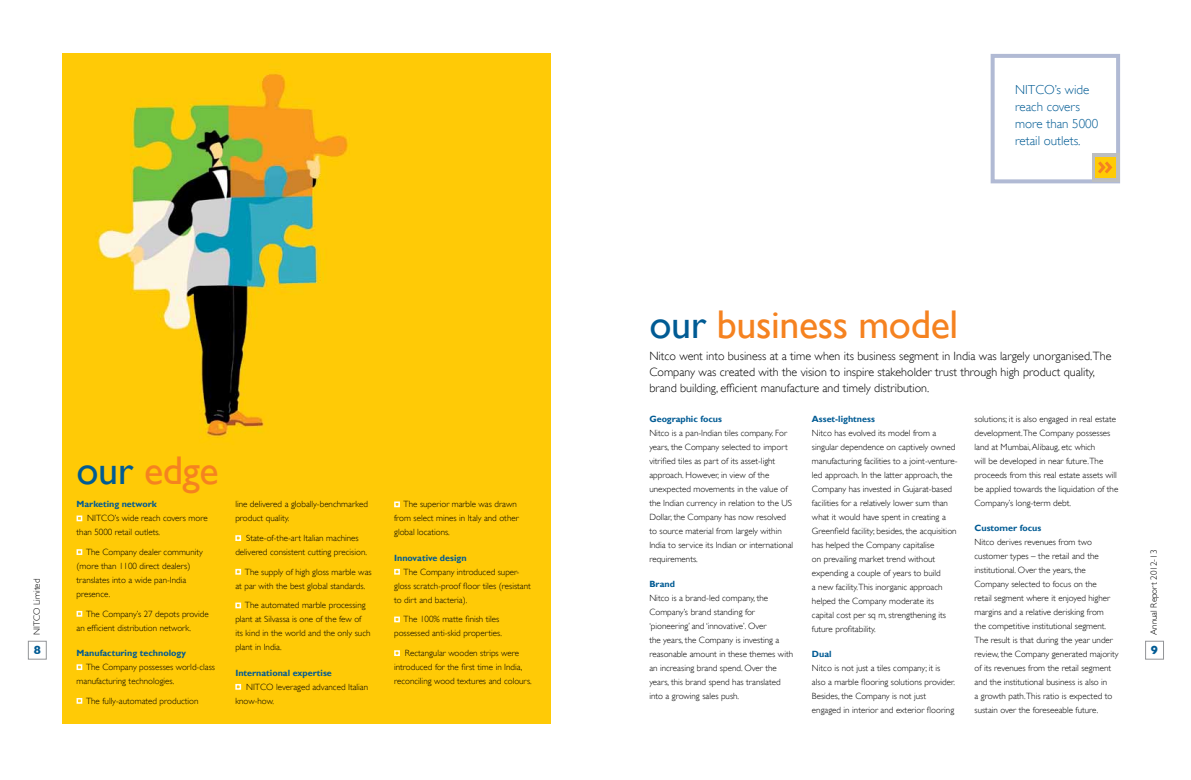
<style>
.page{position:relative;width:1191px;height:780px;background:#fff}
.page>*{position:absolute;margin:0;border:0;box-sizing:border-box;transform-origin:0 0}
.t1{font:40px "Gill Sans";letter-spacing:-.01em;color:#f58220}
.t2{font:300 13px/17px "Gill Sans";color:#005b94}
.t3{font:300 12px/16px "Gill Sans";color:#000}
.t4{font:700 12px "Gill Sans";color:#005b94}
.t5{font:300 9px/14px "Gill Sans";color:#000}
.t6{font:700 9px "Gill Sans";color:#005b94}
.s1{color:#005b94}
</style>
<div class="page">
<img style="left:62px;top:54px;width:488px;height:669px">
<svg style="left:77px;top:515px;width:5px;height:6px"></svg>
<svg style="left:77px;top:549px;width:5px;height:6px"></svg>
<svg style="left:77px;top:611px;width:5px;height:5px"></svg>
<svg style="left:77px;top:664px;width:5px;height:6px"></svg>
<svg style="left:77px;top:698px;width:5px;height:5px"></svg>
<svg style="left:235px;top:535px;width:6px;height:6px"></svg>
<svg style="left:235px;top:569px;width:6px;height:5px"></svg>
<svg style="left:235px;top:602px;width:6px;height:6px"></svg>
<svg style="left:235px;top:684px;width:6px;height:5px"></svg>
<svg style="left:394px;top:501px;width:6px;height:6px"></svg>
<svg style="left:394px;top:569px;width:6px;height:5px"></svg>
<svg style="left:394px;top:616px;width:6px;height:6px"></svg>
<svg style="left:394px;top:650px;width:6px;height:6px"></svg>
<div style="left:990px;top:54px;width:130px;height:129px;border:4px solid #b1bad4"></div>
<div style="left:1092px;top:153px;width:28px;height:28px;background:#bcbec0"></div>
<div style="left:1095px;top:157px;width:21px;height:20px;background:#ffcb05"></div>
<svg style="left:1098px;top:161px;width:15px;height:13px"></svg>
<div style="left:28px;top:641px;width:19px;height:18px;border:1px solid #939598"></div>
<div style="left:1145px;top:641px;width:18px;height:18px;border:1px solid #939598"></div>
<h2 class="t2" style="left:1015px;top:81px;width:85px">NITCO’s wide reach covers more than 5000 retail outlets.</h2>
<h1 class="t1" style="left:649px;top:301px;width:310px"><span class="s1">our</span> business model</h1>
<p class="t3" style="left:649px;top:347px;width:463px">Nitco went into business at a time when its business segment in India was largely unorganised.The<br>Company was created with the vision to inspire stakeholder trust through high product quality, brand building, efficient manufacture and timely distribution.</p>
<p class="t6" style="left:649px;top:413px;width:74px">Geographic focus</p>
<p class="t5" style="left:649px;top:425px;width:145px">Nitco is a pan-Indian tiles company. For years, the Company selected to import vitrified tiles as part of its asset-light approach. However, in view of the unexpected movements in the value of the Indian currency in relation to the US Dollar, the Company has now resolved to source material from largely within India to service its Indian or international requirements.</p>
<p class="t6" style="left:649px;top:578px;width:27px">Brand</p>
<p class="t5" style="left:649px;top:591px;width:145px">Nitco is a brand-led company, the Company’s brand standing for ‘pioneering’ and ‘innovative’. Over<br>the years, the Company is investing a reasonable amount in these themes with an increasing brand spend. Over the years, this brand spend has translated into a growing sales push.</p>
<p class="t6" style="left:812px;top:413px;width:64px">Asset-lightness</p>
<p class="t5" style="left:812px;top:426px;width:147px">Nitco has evolved its model from a singular dependence on captively owned manufacturing facilities to a joint-venture&shy;led approach. In the latter approach, the Company has invested in Gujarat-based facilities for a relatively lower sum than what it would have spent in creating a Greenfield facility; besides, the acquisition has helped the Company capitalise<br>on prevailing market trend without expending a couple of years to build<br>a new facility.This inorganic approach helped the Company moderate its capital cost per sq m, strengthening its future profitability.</p>
<p class="t6" style="left:812px;top:649px;width:21px">Dual</p>
<p class="t5" style="left:812px;top:661px;width:144px">Nitco is not just a tiles company; it is also a marble flooring solutions provider.<br>Besides, the Company is not just engaged in interior and exterior flooring</p>
<p class="t5" style="left:974px;top:412px;width:145px">solutions; it is also engaged in real estate development.The Company possesses land at Mumbai, Alibaug, etc which<br>will be developed in near future.The proceeds from this real estate assets will be applied towards the liquidation of the Company’s long-term debt.</p>
<p class="t6" style="left:974px;top:523px;width:68px">Customer focus</p>
<p class="t5" style="left:974px;top:535px;width:146px">Nitco derives revenues from two customer types – the retail and the institutional. Over the years, the Company selected to focus on the<br>retail segment where it enjoyed higher margins and a relative derisking from<br>the competitive institutional segment.<br>The result is that during the year under review, the Company generated majority of its revenues from the retail segment and the institutional business is also in<br>a growth path.This ratio is expected to sustain over the foreseeable future.</p>
<h1 class="t1" style="left:77px;top:447px;width:144px"><span class="s1">our</span> edge</h1>
<p class="t6" style="left:77px;top:499px;width:82px">Marketing network</p>
<p class="t5" style="left:77px;top:511px;width:133px;text-indent:11px">NITCO’s wide reach covers more than 5000 retail outlets.</p>
<p class="t5" style="left:77px;top:545px;width:128px;text-indent:9px">The Company dealer community (more than 1100 direct dealers) translates into a wide pan-India presence.</p>
<p class="t5" style="left:77px;top:606px;width:134px;text-indent:9px">The Company’s 27 depots provide an efficient distribution network.</p>
<p class="t6" style="left:77px;top:647px;width:111px">Manufacturing technology</p>
<p class="t5" style="left:77px;top:660px;width:140px;text-indent:9px">The Company possesses world-class manufacturing technologies.</p>
<p class="t5" style="left:86px;top:693px;width:114px">The fully-automated production</p>
<p class="t5" style="left:394px;top:497px;width:126px;text-indent:9px">The superior marble was drawn from select mines in Italy and other global locations.</p>
<p class="t6" style="left:394px;top:552px;width:74px">Innovative design</p>
<p class="t5" style="left:394px;top:564px;width:138px;text-indent:9px">The Company introduced super&shy;gloss scratch-proof floor tiles (resistant to dirt and bacteria).</p>
<p class="t5" style="left:394px;top:612px;width:109px;text-align:right">The 100% matte finish tiles possessed anti-skid properties.</p>
<p class="t5" style="left:394px;top:646px;width:139px;text-indent:11px">Rectangular wooden strips were introduced for the first time in India, reconciling wood textures and colours.</p>
<p class="t5" style="left:235px;top:497px;width:134px">line delivered a globally-benchmarked product quality.</p>
<p class="t5" style="left:235px;top:531px;width:133px;text-align:center">State-of-the-art Italian machines delivered consistent cutting precision.</p>
<p class="t5" style="left:235px;top:564px;width:138px;text-indent:9px">The supply of high gloss marble was at par with the best global standards.</p>
<p class="t5" style="left:235px;top:598px;width:137px;text-indent:9px">The automated marble processing plant at Silvassa is one of the few of its kind in the world and the only such plant in India.</p>
<p class="t6" style="left:235px;top:667px;width:98px">International expertise</p>
<p class="t5" style="left:235px;top:679px;width:134px;text-indent:11px">NITCO leveraged advanced Italian know-how.</p>
<p class="t5" style="left:1146px;top:634px;width:86px;rotate:-90deg">Annual Report 2012-13</p>
<p class="t5" style="left:30px;top:634px;width:58px;rotate:-90deg">NITCO Limited</p>
<h3 class="t4" style="left:34px;top:643px;width:9px">8</h3>
<h3 class="t4" style="left:1151px;top:643px;width:9px">9</h3>
</div>
